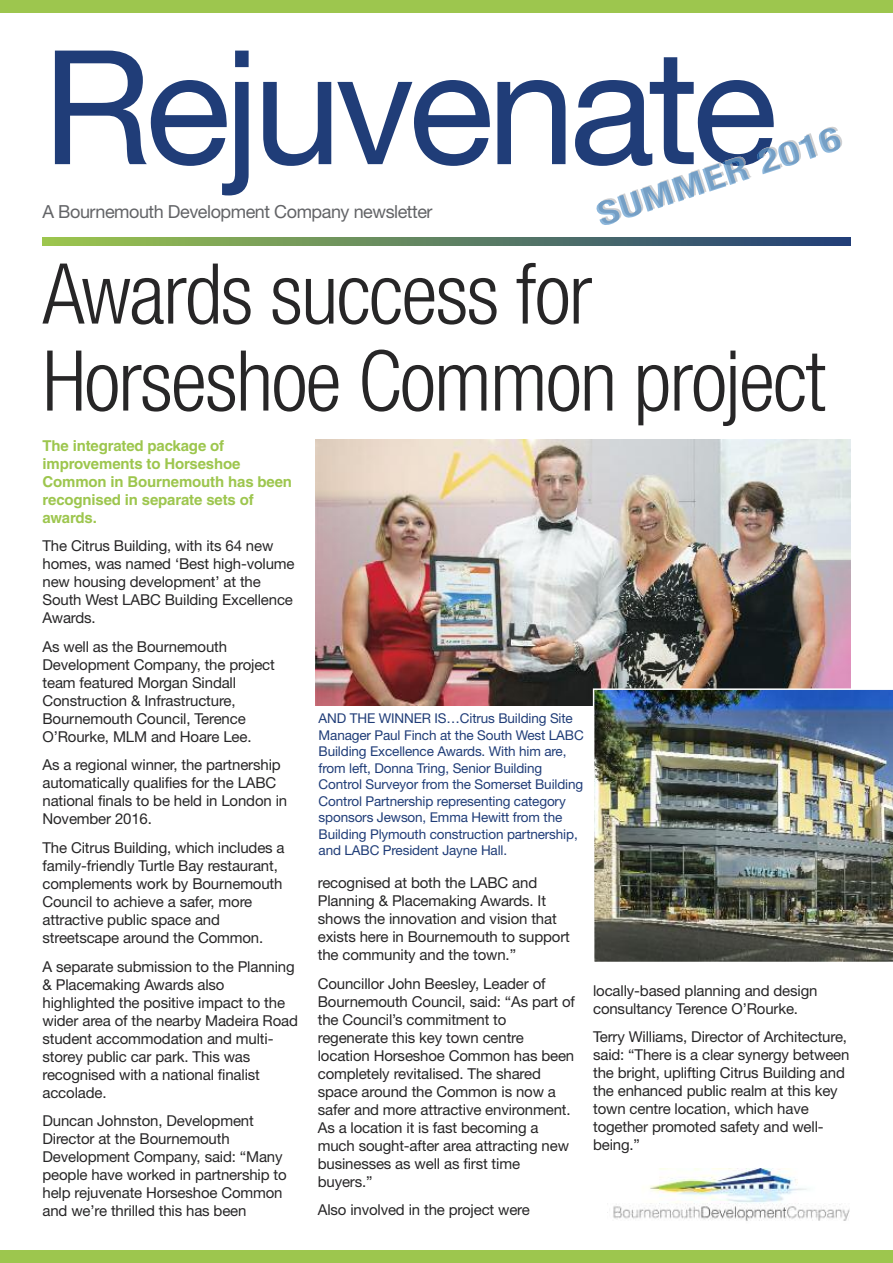
<style>
.page{position:relative;width:893px;height:1263px;background:#fff}
.page>*{position:absolute;margin:0;border:0;box-sizing:border-box;transform-origin:0 0}
.t1{font:159px "Helvetica Neue";letter-spacing:-.04em;color:#203d78}
.t2{font:300 condensed 84px/87px "Helvetica Neue";letter-spacing:-.02em;color:#272627}
.t3{font:18px "Helvetica Neue";letter-spacing:-.025em;color:#636467}
.t4{font:15px/18px "Helvetica Neue";letter-spacing:-.01em;color:#272627}
.t5{font:700 15px/18px "Helvetica";letter-spacing:-.01em;color:#9dc64e}
.t6{font:13.5px/16.5px "Helvetica Neue";letter-spacing:-.01em;color:#203d78}
</style>
<div class="page">
<svg style="left:43px;top:237px;width:807px;height:9px;background:#5f8262"></svg>
<img style="left:316px;top:439px;width:534px;height:267px">
<img style="left:593px;top:688px;width:300px;height:274px">
<div style="left:0;top:0;width:893px;height:13px;background:#9dc64e"></div>
<div style="left:0;top:1250px;width:893px;height:13px;background:#9dc64e"></div>
<svg style="left:596px;top:126px;width:246px;height:99px"></svg>
<img style="left:613px;top:1168px;width:237px;height:53px">
<h1 class="t1" style="left:43px;top:-28px;width:736px">Rejuvenate</h1>
<p class="t3" style="left:43px;top:196px;width:392px">A Bournemouth Development Company newsletter</p>
<h2 class="t2" style="left:43px;top:257px;width:785px">Awards success for<br>Horseshoe Common project</h2>
<p class="t5" style="left:43px;top:438px;width:251px">The integrated package of improvements to Horseshoe<br>Common in Bournemouth has been recognised in separate sets of awards.</p>
<p class="t4" style="left:43px;top:536px;width:254px">The Citrus Building, with its 64 new homes, was named ‘Best high-volume new housing development’ at the<br>South West LABC Building Excellence<br>Awards.</p>
<p class="t4" style="left:43px;top:636px;width:234px">As well as the Bournemouth<br>Development Company, the project team featured Morgan Sindall<br>Construction &amp; Infrastructure,<br>Bournemouth Council, Terence<br>O’Rourke, MLM and Hoare Lee.</p>
<p class="t4" style="left:43px;top:755px;width:246px">As a regional winner, the partnership automatically qualifies for the LABC national finals to be held in London in<br>November 2016.</p>
<p class="t4" style="left:43px;top:838px;width:244px">The Citrus Building, which includes a family-friendly Turtle Bay restaurant, complements work by Bournemouth Council to achieve a safer, more attractive public space and streetscape around the Common.</p>
<p class="t4" style="left:42px;top:956px;width:257px">A separate submission to the Planning &amp; Placemaking Awards also highlighted the positive impact to the wider area of the nearby Madeira Road student accommodation and multi&shy;storey public car park. This was recognised with a national finalist accolade.</p>
<p class="t4" style="left:42px;top:1111px;width:246px">Duncan Johnston, Development<br>Director at the Bournemouth<br>Development Company, said: “Many people have worked in partnership to help rejuvenate Horseshoe Common and we’re thrilled this has been</p>
<p class="t6" style="left:319px;top:709px;width:267px">AND THE WINNER IS…Citrus Building Site Manager Paul Finch at the South West LABC Building Excellence Awards. With him are, from left, Donna Tring, Senior Building Control Surveyor from the Somerset Building Control Partnership representing category sponsors Jewson, Emma Hewitt from the Building Plymouth construction partnership, and LABC President Jayne Hall.</p>
<p class="t4" style="left:318px;top:873px;width:254px">recognised at both the LABC and Planning &amp; Placemaking Awards. It shows the innovation and vision that exists here in Bournemouth to support the community and the town.”</p>
<p class="t4" style="left:318px;top:973px;width:259px">Councillor John Beesley, Leader of<br>Bournemouth Council, said: “As part of the Council’s commitment to regenerate this key town centre location Horseshoe Common has been completely revitalised. The shared space around the Common is now a safer and more attractive environment.<br>As a location it is fast becoming a much sought-after area attracting new businesses as well as first time buyers.”</p>
<p class="t4" style="left:318px;top:1200px;width:214px">Also involved in the project were</p>
<p class="t4" style="left:593px;top:980px;width:226px">locally-based planning and design consultancy Terence O’Rourke.</p>
<p class="t4" style="left:593px;top:1027px;width:258px">Terry Williams, Director of Architecture, said: “There is a clear synergy between the bright, uplifting Citrus Building and the enhanced public realm at this key town centre location, which have together promoted safety and well&shy;being.”</p>
</div>
